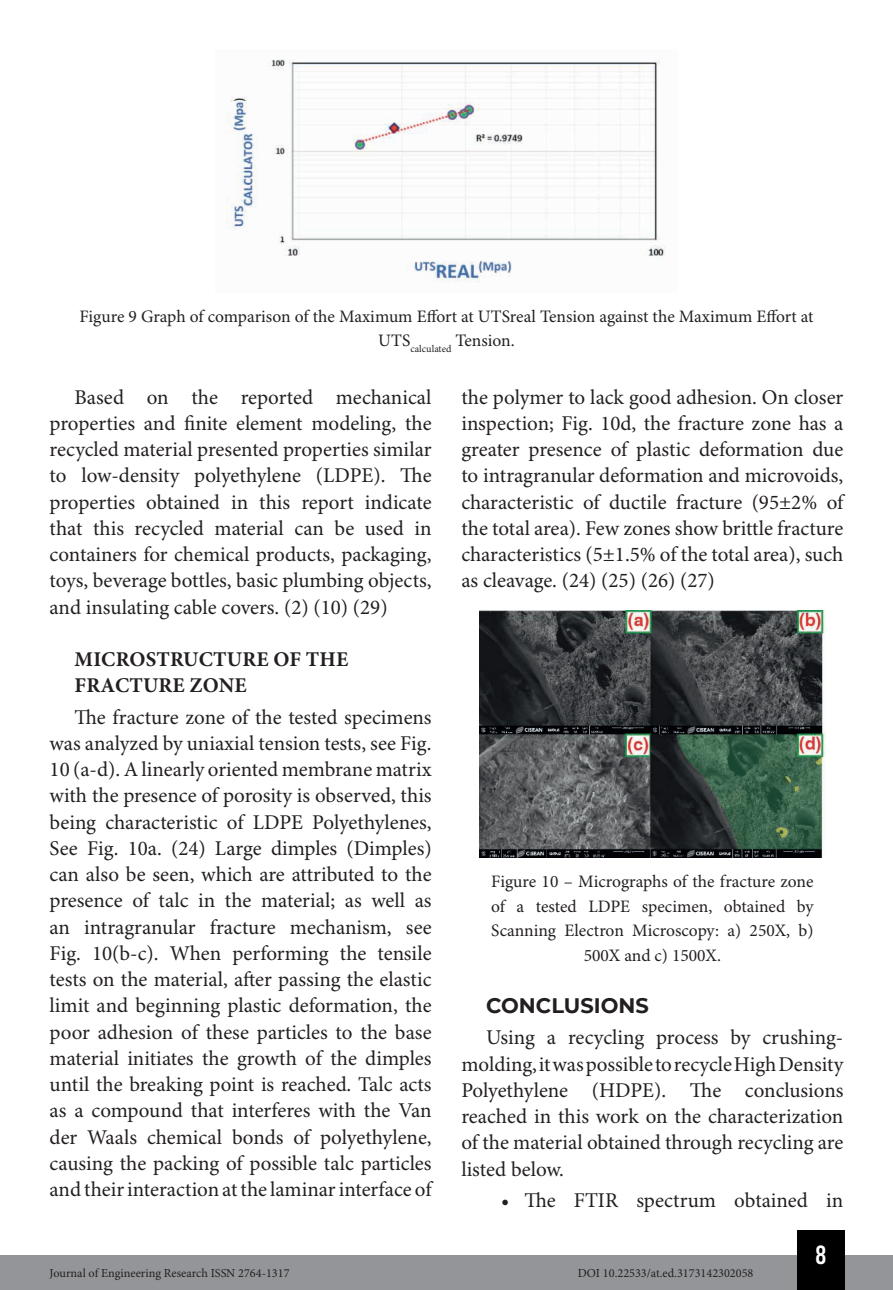
<style>
.page{position:relative;width:893px;height:1290px;background:#fff}
.page>*{position:absolute;margin:0;border:0;box-sizing:border-box;transform-origin:0 0}
.t1{font:26.25px "Bebas Kai";color:#fff}
.t2{font:21px/26.2px "Minion Pro";color:#231f20;text-align:justify}
.t3{font:700 21px/26.2px "Minion Pro";letter-spacing:.01em;color:#231f20}
.t4{font:700 21px "Montserrat";color:#231f20}
.t5{font:17.5px/24.5px "Minion Pro";color:#231f20;text-align:center}
.t6{font:12.25px "Minion Pro";color:#231f20}
</style>
<div class="page">
<div style="left:0;top:1255px;width:893px;height:35px;background:#939598"></div>
<div style="left:797px;top:1230px;width:48px;height:60px;background:#000"></div>
<img style="left:225px;top:59px;width:441px;height:224px">
<img style="left:479px;top:611px;width:347px;height:246px">
<p class="t5" style="left:79px;top:305px;width:736px">Figure 9 Graph of comparison of the Maximum Effort at UTSreal Tension against the Maximum Effort at<br>UTS<sub>calculated</sub> Tension.</p>
<p class="t2" style="left:50px;top:384px;width:384px;text-indent:25px">Based on the reported mechanical properties and finite element modeling, the recycled material presented properties similar to low-density polyethylene (LDPE). The properties obtained in this report indicate that this recycled material can be used in containers for chemical products, packaging, toys, beverage bottles, basic plumbing objects, and insulating cable covers. (2) (10) (29)</p>
<p class="t3" style="left:75px;top:646px;width:275px">MICROSTRUCTURE OF THE<br>FRACTURE ZONE</p>
<p class="t2" style="left:50px;top:704px;width:384px;text-indent:25px">The fracture zone of the tested specimens was analyzed by uniaxial tension tests, see Fig.<br>10 (a-d). A linearly oriented membrane matrix with the presence of porosity is observed, this being characteristic of LDPE Polyethylenes, See Fig. 10a. (24) Large dimples (Dimples) can also be seen, which are attributed to the presence of talc in the material; as well as an intragranular fracture mechanism, see Fig. 10(b-c). When performing the tensile tests on the material, after passing the elastic limit and beginning plastic deformation, the poor adhesion of these particles to the base material initiates the growth of the dimples until the breaking point is reached. Talc acts as a compound that interferes with the Van der Waals chemical bonds of polyethylene, causing the packing of possible talc particles and their interaction at the laminar interface of</p>
<p class="t2" style="left:461px;top:384px;width:383px">the polymer to lack good adhesion. On closer inspection; Fig. 10d, the fracture zone has a greater presence of plastic deformation due to intragranular deformation and microvoids, characteristic of ductile fracture (95±2% of the total area). Few zones show brittle fracture characteristics (5±1.5% of the total area), such as cleavage. (24) (25) (26) (27)</p>
<p class="t5" style="left:491px;top:870px;width:324px">Figure 10 – Micrographs of the fracture zone of a tested LDPE specimen, obtained by Scanning Electron Microscopy: a) 250X, b)<br>500X and c) 1500X.</p>
<p class="t4" style="left:486px;top:990px;width:164px">CONCLUSIONS</p>
<p class="t2" style="left:461px;top:1025px;width:383px;text-indent:25px">Using a recycling process by crushing&shy;molding, it was possible to recycle High Density Polyethylene (HDPE). The conclusions reached in this work on the characterization of the material obtained through recycling are listed below.</p>
<p class="t2" style="left:501px;top:1188px;width:344px">• The FTIR spectrum obtained in</p>
<p class="t6" style="left:50px;top:1266px;width:241px">Journal of Engineering Research ISSN 2764-1317</p>
<p class="t6" style="left:578px;top:1266px;width:177px">DOI 10.22533/at.ed.3173142302058</p>
<p class="t1" style="left:816px;top:1241px;width:12px">8</p>
</div>
